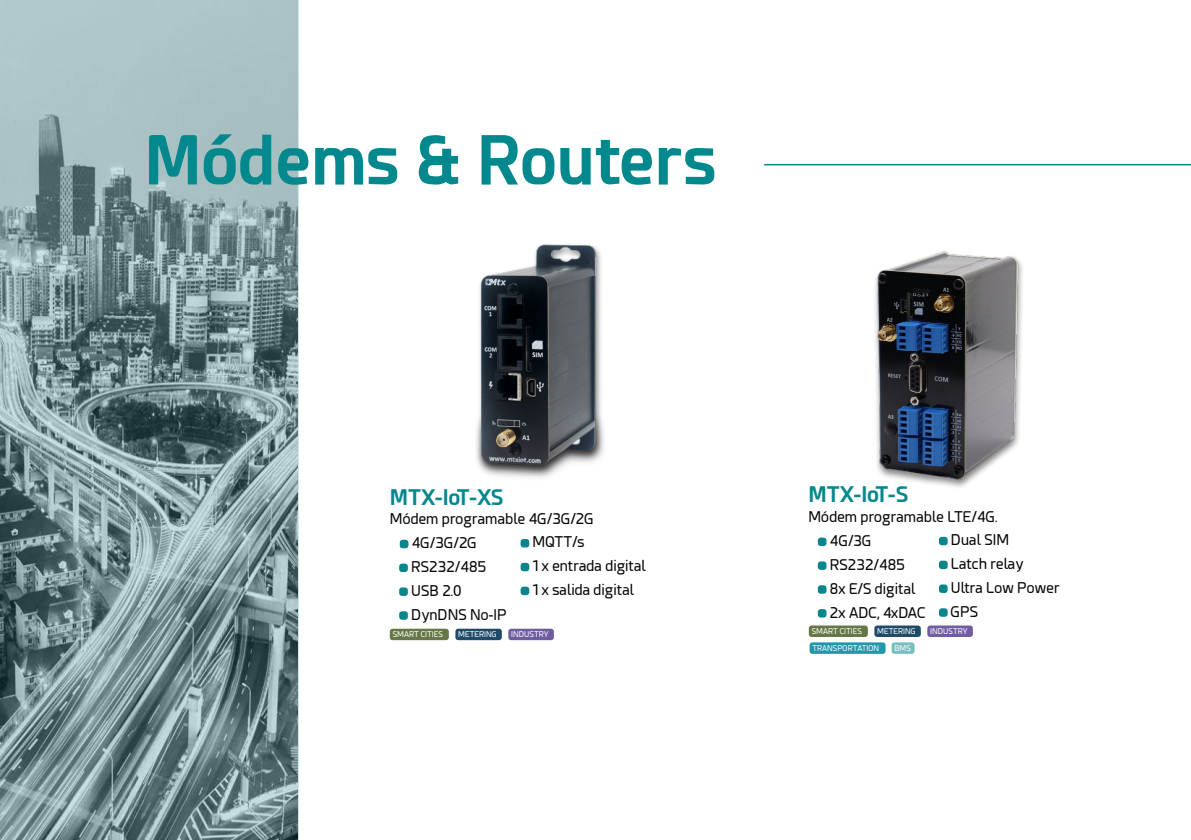
<style>
.page{position:relative;width:1191px;height:840px;background:#fff}
.page>*{position:absolute;margin:0;border:0;box-sizing:border-box;transform-origin:0 0}
.t1{font:700 66.4px "Esphimere";color:#03888e}
.t2{font:700 21.2px "Esphimere";color:#04878d}
.t3{font:14.6px/23.8px "Esphimere";color:#020203}
.t4{font:7.8px/16.8px "Esphimere";color:#fff}
</style>
<div class="page">
<svg style="left:0;top:0;width:298px;height:839px;background:#819a9b"></svg>
<div style="left:818px;top:537px;width:8px;height:8px;background:#09868c;border-radius:3px"></div>
<div style="left:818px;top:561px;width:8px;height:8px;background:#09868c;border-radius:3px"></div>
<div style="left:818px;top:585px;width:8px;height:8px;background:#09868c;border-radius:3px"></div>
<div style="left:818px;top:608px;width:8px;height:9px;background:#09868c;border-radius:3px"></div>
<div style="left:939px;top:536px;width:8px;height:9px;background:#09868c;border-radius:3px"></div>
<div style="left:939px;top:560px;width:8px;height:9px;background:#09868c;border-radius:3px"></div>
<div style="left:939px;top:584px;width:8px;height:8px;background:#09868c;border-radius:3px"></div>
<div style="left:939px;top:608px;width:8px;height:8px;background:#09868c;border-radius:3px"></div>
<div style="left:872px;top:250px;width:153px;height:239px;background:#000;opacity:.5"></div>
<img style="left:872px;top:250px;width:149px;height:234px">
<div style="left:874px;top:625px;width:46px;height:11px;background:#1f4b6b;border-radius:3px"></div>
<div style="left:809px;top:625px;width:59px;height:11px;background:#657846;border-radius:3px"></div>
<div style="left:809px;top:642px;width:76px;height:11px;background:#2097aa;border-radius:3px"></div>
<div style="left:927px;top:625px;width:46px;height:11px;background:#6f5ca1;border-radius:3px"></div>
<div style="left:891px;top:642px;width:23px;height:11px;background:#78bebd;border-radius:3px"></div>
<hr style="left:764px;top:164px;width:427px;height:1px;background:#08868c">
<div style="left:400px;top:539px;width:8px;height:9px;background:#09868c;border-radius:3px"></div>
<div style="left:399px;top:563px;width:9px;height:8px;background:#09868c;border-radius:3px"></div>
<div style="left:399px;top:587px;width:9px;height:8px;background:#09868c;border-radius:3px"></div>
<div style="left:399px;top:611px;width:9px;height:8px;background:#09868c;border-radius:3px"></div>
<div style="left:520px;top:538px;width:9px;height:9px;background:#09868c;border-radius:3px"></div>
<div style="left:520px;top:562px;width:9px;height:9px;background:#09868c;border-radius:3px"></div>
<div style="left:520px;top:586px;width:9px;height:8px;background:#09868c;border-radius:3px"></div>
<div style="left:472px;top:243px;width:138px;height:240px;background:#000;opacity:.5"></div>
<img style="left:472px;top:243px;width:138px;height:232px">
<div style="left:455px;top:628px;width:47px;height:11px;background:#1f4b6b;border-radius:3px"></div>
<div style="left:390px;top:628px;width:59px;height:11px;background:#657846;border-radius:3px"></div>
<div style="left:508px;top:628px;width:46px;height:11px;background:#6f5ca1;border-radius:3px"></div>
<h1 class="t1" style="left:144px;top:119px;width:574px">Módems &amp; Routers</h1>
<h2 class="t2" style="left:390px;top:483px;width:115px">MTX-IoT-XS</h2>
<p class="t3" style="left:411px;top:507px;width:184px;text-indent:-21px">Módem programable 4G/3G/2G<br>4G/3G/2G<br>RS232/485<br>USB 2.0<br>DynDNS No-IP</p>
<p class="t3" style="left:532px;top:530px;width:115px">MQTT/s<br>1 x entrada digital<br>1 x salida digital</p>
<p class="t4" style="left:393px;top:625px;width:52px">SMART CITIES</p>
<p class="t4" style="left:458px;top:625px;width:40px">METERING</p>
<p class="t4" style="left:511px;top:625px;width:39px">INDUSTRY</p>
<h2 class="t2" style="left:808px;top:481px;width:101px">MTX-IoT-S</h2>
<p class="t3" style="left:830px;top:505px;width:169px;text-indent:-21px">Módem programable LTE/4G.<br>4G/3G<br>RS232/485<br>8x E/S digital<br>2x ADC, 4xDAC</p>
<p class="t3" style="left:951px;top:528px;width:110px">Dual SIM<br>Latch relay<br>Ultra Low Power<br>GPS</p>
<p class="t4" style="left:812px;top:622px;width:105px;text-indent:65px">METERING<br>TRANSPORTATION</p>
<p class="t4" style="left:930px;top:622px;width:39px">INDUSTRY</p>
<p class="t4" style="left:811px;top:622px;width:52px">SMART CITIES</p>
<p class="t4" style="left:894px;top:639px;width:18px">BMS</p>
</div>
